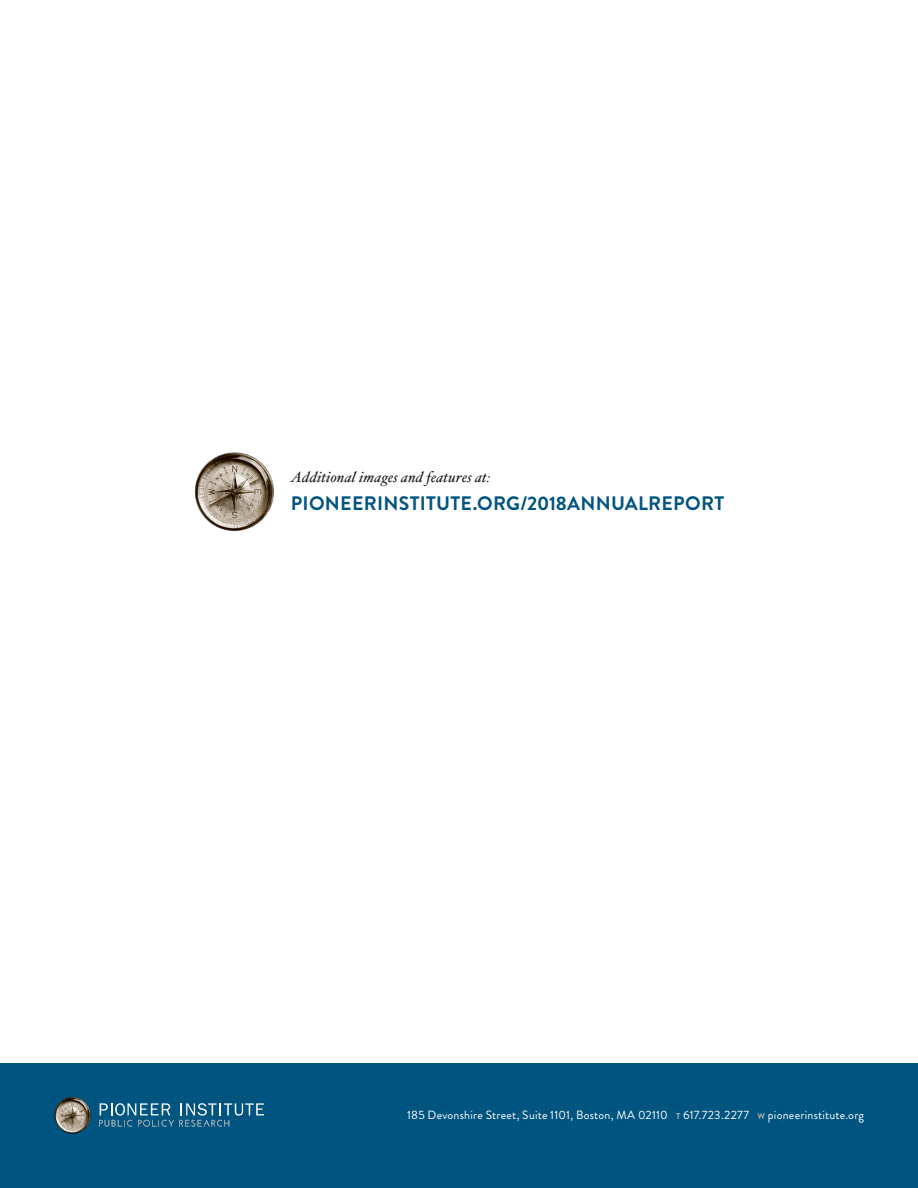
<style>
.page{position:relative;width:918px;height:1188px;background:#fff}
.page>*{position:absolute;margin:0;border:0;box-sizing:border-box;transform-origin:0 0}
.Box_Titles{font:700 19.5px "Brandon Grotesque";letter-spacing:.015em;color:#005480}
.Body-No_Indent{font:italic 15px "Hoefler Text";letter-spacing:.01em;color:#231f20}
.Body-No_Indent-2{font:12px "Brandon Grotesque";letter-spacing:.02em;color:#fff}
.s1{font-weight:700;font-size:8.4px;color:#b1b0b1}
</style>
<div class="page">
<div style="left:0;top:1063px;width:918px;height:125px;background:#005480"></div>
<svg style="left:99px;top:1103px;width:165px;height:23px"></svg>
<img style="left:54px;top:1096px;width:37px;height:38px">
<img style="left:195px;top:452px;width:79px;height:79px">
<p class="Body-No_Indent" style="left:291px;top:468px;width:201px">Additional images and features at:</p>
<p class="Box_Titles" style="left:291px;top:490px;width:435px">PIONEERINSTITUTE.ORG/2018ANNUALREPORT</p>
<p class="Body-No_Indent-2" style="left:407px;top:1107px;width:458px">185 Devonshire Street, Suite 1101, Boston, MA 02110 <span class="s1">t</span> 617.723.2277 <span class="s1">w</span> pioneerinstitute.org</p>
</div>
